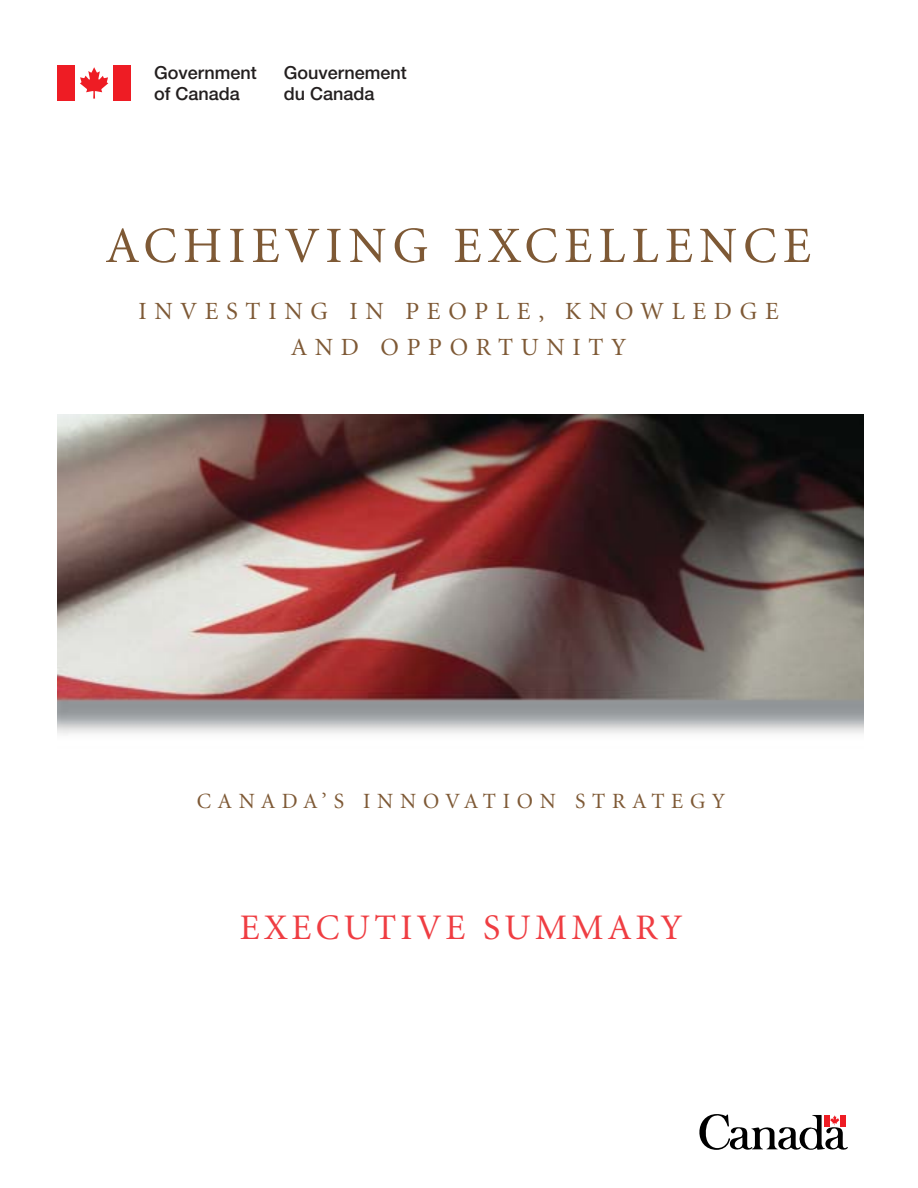
<style>
.page{position:relative;width:918px;height:1188px;background:#fff}
.page>*{position:absolute;margin:0;border:0;box-sizing:border-box;transform-origin:0 0}
.t1{font:51px "Minion";letter-spacing:.12em;color:#7e5935}
.t2{font:36px "Minion";letter-spacing:.12em;color:#ef3d42}
.t3{font:24.75px/36px "Minion";letter-spacing:.31em;color:#7e5935;text-align:center}
.t4{font:21.75px "Minion";letter-spacing:.31em;color:#7e5935}
.t5{font:500 18px "Helvetica Neue";color:#231f1f}
</style>
<div class="page">
<svg style="left:699px;top:1114px;width:149px;height:36px"></svg>
<div style="left:57px;top:65px;width:18px;height:36px;background:#ee1c24"></div>
<div style="left:114px;top:65px;width:17px;height:36px;background:#ee1c24"></div>
<svg style="left:80px;top:67px;width:28px;height:32px"></svg>
<img style="left:57px;top:414px;width:807px;height:321px">
<p class="t5" style="left:154px;top:66px;width:104px">Government</p>
<p class="t5" style="left:284px;top:66px;width:125px">Gouvernement</p>
<p class="t5" style="left:154px;top:88px;width:87px">of Canada</p>
<p class="t5" style="left:284px;top:88px;width:92px">du Canada</p>
<h1 class="t1" style="left:106px;top:226px;width:707px">ACHIEVING EXCELLENCE</h1>
<p class="t3" style="left:138px;top:295px;width:642px">INVESTING IN PEOPLE, KNOWLEDGE<br>AND OPPORTUNITY</p>
<p class="t4" style="left:197px;top:793px;width:530px">CANADA’S INNOVATION STRATEGY</p>
<h2 class="t2" style="left:240px;top:914px;width:444px">EXECUTIVE SUMMARY</h2>
</div>
